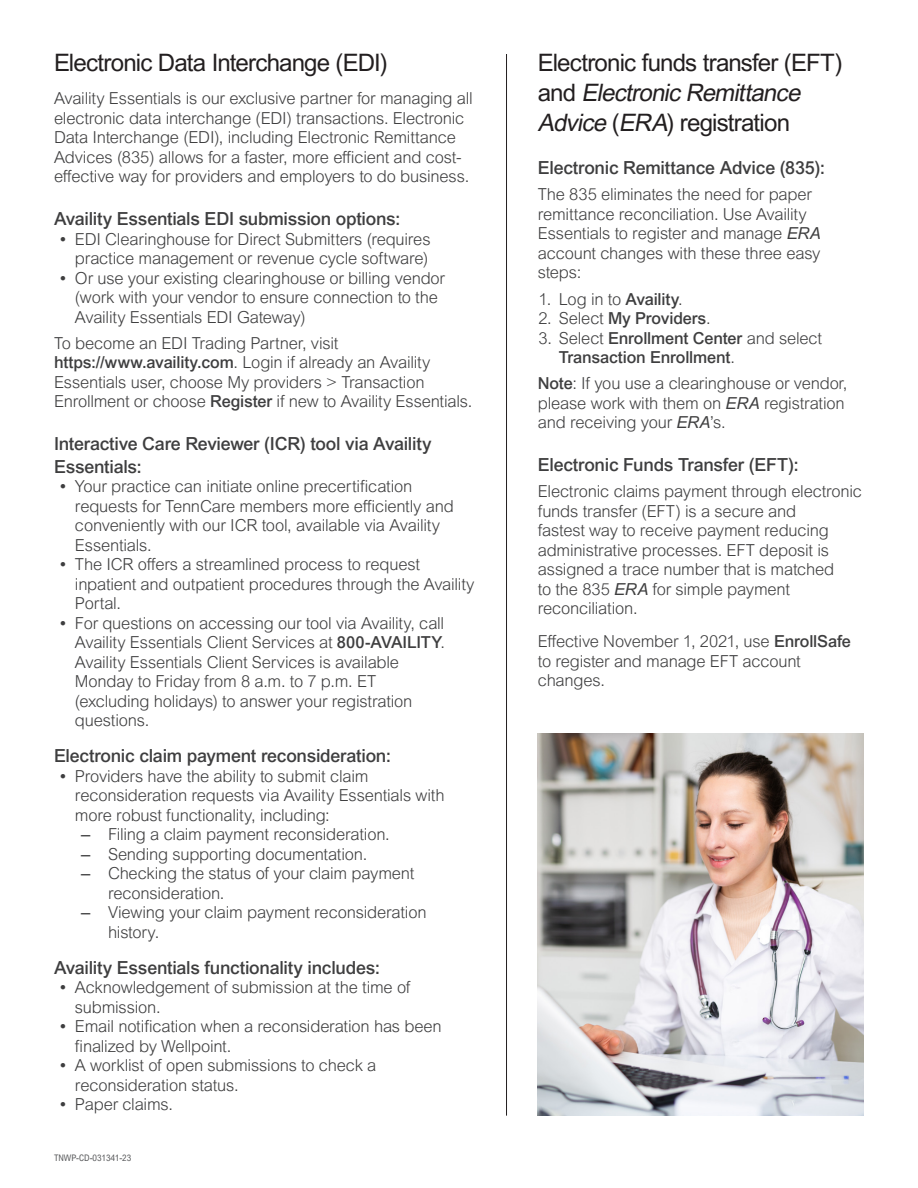
<style>
.page{position:relative;width:918px;height:1188px;background:#fff}
.page>*{position:absolute;margin:0;border:0;box-sizing:border-box;transform-origin:0 0}
.PR_Section_Headline{font:24px/30px "Arial MT Pro";letter-spacing:-.03em;color:#231f20}
.PR_Subhead{font:500 18px/22.5px "Arial MT Pro";letter-spacing:-.015em;color:#3e3e3f}
.PR_Body_Copy{font:300 16.5px/19.5px "Arial MT Pro";letter-spacing:-.01em;color:#3e3e3f}
.t1{font:500 16.5px/19.5px "Arial MT Pro";letter-spacing:-.01em;color:#3e3e3f}
.PR_Disclosure{font:condensed 9px "Arial MT Pro";letter-spacing:-.005em;color:#57585a}
.s1{font-weight:500}
.s2{font-weight:400}
.s3{font-style:italic}
.s4{font-weight:400;font-style:italic}
.s5{font-weight:300}
</style>
<div class="page">
<hr style="left:506px;top:54px;width:1px;height:1062px;background:#231f20">
<img style="left:538px;top:733px;width:326px;height:383px">
<p class="PR_Section_Headline" style="left:54px;top:49px;width:335px">Electronic Data Interchange (EDI)</p>
<p class="PR_Body_Copy" style="left:54px;top:90px;width:420px">Availity Essentials is our exclusive partner for managing all electronic data interchange (EDI) transactions. Electronic Data Interchange (EDI), including Electronic Remittance Advices (835) allows for a faster, more efficient and cost&shy;effective way for providers and employers to do business.</p>
<p class="PR_Subhead" style="left:54px;top:208px;width:348px">Availity Essentials EDI submission options:</p>
<p class="PR_Body_Copy" style="left:60px;top:230px;width:372px;text-align:right"><span class="s1">•</span> EDI Clearinghouse for Direct Submitters (requires practice management or revenue cycle software)</p>
<p class="PR_Body_Copy" style="left:75px;top:269px;width:372px;text-indent:-15px"><span class="s1">•</span> Or use your existing clearinghouse or billing vendor (work with your vendor to ensure connection to the<br>Availity Essentials EDI Gateway)</p>
<p class="PR_Body_Copy" style="left:54px;top:334px;width:420px">To become an EDI Trading Partner, visit <span class="s1">https://www.availity.com</span>. Login if already an Availity Essentials user, choose My providers &gt; Transaction Enrollment or choose <span class="s1">Register</span> if new to Availity Essentials.</p>
<p class="PR_Subhead" style="left:54px;top:433px;width:379px">Interactive Care Reviewer (ICR) tool via Availity<br>Essentials:</p>
<p class="PR_Body_Copy" style="left:75px;top:477px;width:380px;text-indent:-15px"><span class="s1">•</span> Your practice can initiate online precertification requests for TennCare members more efficiently and conveniently with our ICR tool, available via Availity Essentials.</p>
<p class="PR_Body_Copy" style="left:75px;top:555px;width:401px;text-indent:-15px"><span class="s1">•</span> The ICR offers a streamlined process to request inpatient and outpatient procedures through the Availity<br>Portal.</p>
<p class="PR_Body_Copy" style="left:75px;top:614px;width:372px;text-indent:-15px"><span class="s1">•</span> For questions on accessing our tool via Availity, call Availity Essentials Client Services at <span class="s1">800-AVAILITY</span>.<br>Availity Essentials Client Services is available Monday to Friday from 8 a.m. to 7 p.m. ET (excluding holidays) to answer your registration questions.</p>
<p class="PR_Subhead" style="left:54px;top:745px;width:339px">Electronic claim payment reconsideration:</p>
<p class="PR_Body_Copy" style="left:75px;top:767px;width:371px;text-indent:-15px"><span class="s1">•</span> Providers have the ability to submit claim reconsideration requests via Availity Essentials with more robust functionality, including:</p>
<p class="PR_Body_Copy" style="left:81px;top:825px;width:310px"><span class="s2">–</span> Filing a claim payment reconsideration.</p>
<p class="PR_Body_Copy" style="left:81px;top:845px;width:288px"><span class="s2">–</span> Sending supporting documentation.</p>
<p class="PR_Body_Copy" style="left:108px;top:864px;width:308px;text-indent:-27px"><span class="s2">–</span> Checking the status of your claim payment reconsideration.</p>
<p class="PR_Body_Copy" style="left:108px;top:903px;width:320px;text-indent:-27px"><span class="s2">–</span> Viewing your claim payment reconsideration history.</p>
<p class="PR_Subhead" style="left:54px;top:957px;width:328px">Availity Essentials functionality includes:</p>
<p class="PR_Body_Copy" style="left:75px;top:978px;width:337px;text-indent:-15px"><span class="s1">•</span> Acknowledgement of submission at the time of submission.</p>
<p class="PR_Body_Copy" style="left:75px;top:1017px;width:368px;text-indent:-15px"><span class="s1">•</span> Email notification when a reconsideration has been finalized by Wellpoint.</p>
<p class="PR_Body_Copy" style="left:75px;top:1056px;width:303px;text-indent:-15px"><span class="s1">•</span> A worklist of open submissions to check a reconsideration status.</p>
<p class="PR_Body_Copy" style="left:60px;top:1095px;width:114px"><span class="s1">•</span> Paper claims.</p>
<p class="PR_Disclosure" style="left:54px;top:1152px;width:79px">TNWP-CD-031341-23</p>
<p class="PR_Section_Headline" style="left:538px;top:49px;width:306px">Electronic funds transfer (EFT) a n d <span class="s3">Electronic Remittance<br>Advice</span> (<span class="s3">ERA</span>) registration</p>
<p class="PR_Subhead" style="left:538px;top:157px;width:289px">Electronic Remittance Advice (835):</p>
<p class="PR_Body_Copy" style="left:538px;top:186px;width:285px">The 835 eliminates the need for paper remittance reconciliation. Use Availity<br>Essentials to register and manage <span class="s4">ERA </span>account changes with these three easy steps:</p>
<p class="PR_Body_Copy" style="left:539px;top:290px;width:146px">1. Log in to <span class="s1">Availity</span>.</p>
<p class="t1" style="left:539px;top:309px;width:174px"><span class="s5">2. Select</span> My Providers<span class="s5">.</span></p>
<p class="t1" style="left:559px;top:329px;width:265px;text-indent:-20px"><span class="s5">3. Select</span> Enrollment Center <span class="s5">and select<br></span>Transaction Enrollment<span class="s5">.</span></p>
<p class="PR_Body_Copy" style="left:538px;top:375px;width:311px"><span class="s1">Note</span>: If you use a clearinghouse or vendor, please work with them on <span class="s4">ERA</span> registration and receiving your <span class="s4">ERA</span>’s.</p>
<p class="PR_Subhead" style="left:538px;top:454px;width:263px">Electronic Funds Transfer (EFT):</p>
<p class="PR_Body_Copy" style="left:538px;top:483px;width:326px">Electronic claims payment through electronic funds transfer (EFT) is a secure and<br>fastest way to receive payment reducing administrative processes. EFT deposit is assigned a trace number that is matched<br>to the 835 <span class="s4">ERA</span> for simple payment reconciliation.</p>
<p class="PR_Body_Copy" style="left:538px;top:633px;width:315px">Effective November 1, 2021, use <span class="s1">EnrollSafe </span>to register and manage EFT account changes.</p>
</div>
